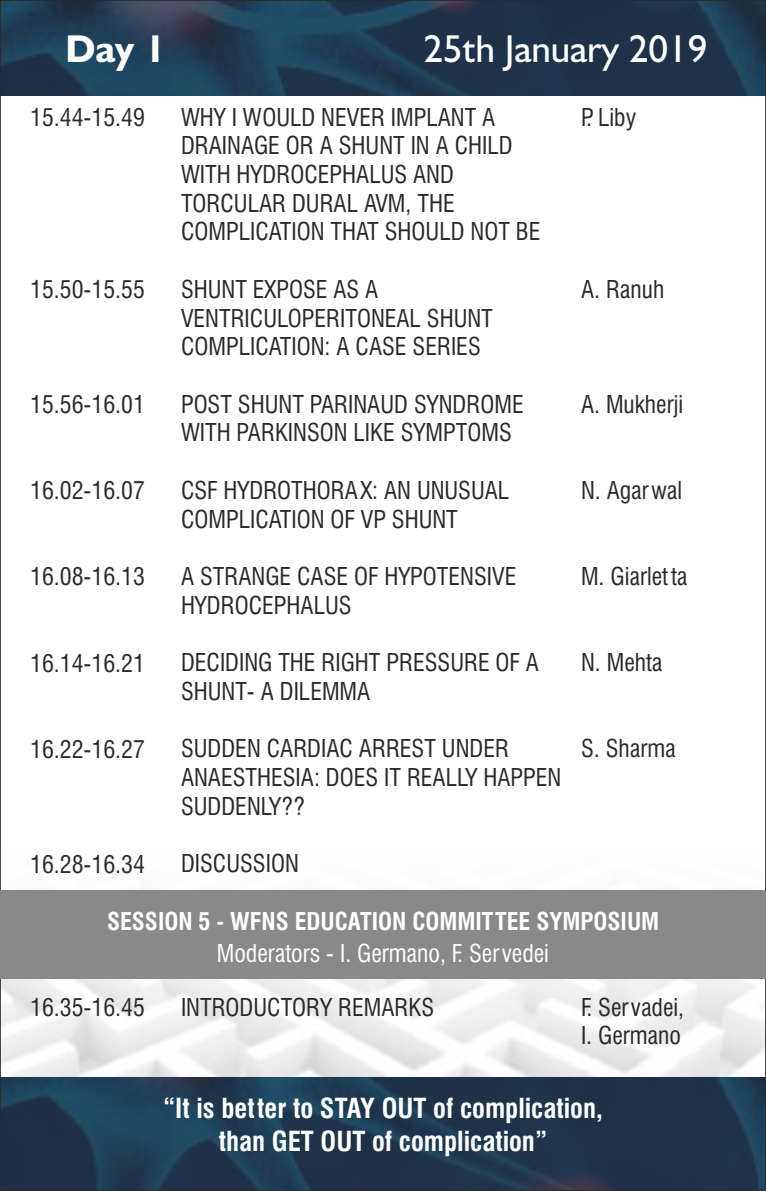
<style>
.page{position:relative;width:766px;height:1191px;background:#fff}
.page>*{position:absolute;margin:0;border:0;box-sizing:border-box;transform-origin:0 0}
.t1{font:39px "Humanist 521 BT";color:#fefefe}
.t2{font:700 39px "Humanist 521 BT";color:#fefefe}
.t3{font:700 condensed 27px/32.4px "Halvett";color:#fefefe;text-align:center}
.t4{font:24px/28.8px "Halvett Condensed";color:#2b2a29}
.t5{font:700 condensed 24px "Halvett";color:#fefefe}
.t6{font:24px "Halvett Condensed";color:#fefefe}
</style>
<div class="page">
<img style="left:3px;top:3px;width:759px;height:93px">
<img style="left:3px;top:1077px;width:759px;height:111px">
<div style="left:0;top:890px;width:765px;height:88px;background:#898989"></div>
<h1 class="t2" style="left:65px;top:32px;width:102px">Day 1</h1>
<h1 class="t1" style="left:423px;top:32px;width:285px">25th January 2019</h1>
<p class="t4" style="left:30px;top:103px;width:116px">15.44-15.49</p>
<p class="t4" style="left:181px;top:102px;width:361px">WHY I WOULD NEVER IMPLANT A<br>DRAINAGE OR A SHUNT IN A CHILD<br>WITH HYDROCEPHALUS AND<br>TORCULAR DURAL AVM, THE<br>COMPLICATION THAT SHOULD NOT BE</p>
<p class="t4" style="left:181px;top:275px;width:313px">SHUNT EXPOSE AS A<br>VENTRICULOPERITONEAL SHUNT<br>COMPLICATION: A CASE SERIES</p>
<p class="t4" style="left:181px;top:389px;width:344px">POST SHUNT PARINAUD SYNDROME<br>WITH PARKINSON LIKE SYMPTOMS</p>
<p class="t4" style="left:181px;top:476px;width:330px">CSF HYDROTHORAX: AN UNUSUAL<br>COMPLICATION OF VP SHUNT</p>
<p class="t4" style="left:181px;top:562px;width:337px">A STRANGE CASE OF HYPOTENSIVE<br>HYDROCEPHALUS</p>
<p class="t4" style="left:181px;top:648px;width:359px">DECIDING THE RIGHT PRESSURE OF A<br>SHUNT- A DILEMMA</p>
<p class="t4" style="left:181px;top:734px;width:382px">SUDDEN CARDIAC ARREST UNDER<br>ANAESTHESIA: DOES IT REALLY HAPPEN<br>SUDDENLY??</p>
<p class="t4" style="left:181px;top:849px;width:119px">DISCUSSION</p>
<p class="t4" style="left:581px;top:102px;width:57px">P. Liby</p>
<p class="t4" style="left:581px;top:275px;width:85px">A. Ranuh</p>
<p class="t4" style="left:30px;top:275px;width:116px">15.50-15.55</p>
<p class="t4" style="left:581px;top:389px;width:104px">A. Mukherji</p>
<p class="t4" style="left:30px;top:390px;width:116px">15.56-16.01</p>
<p class="t4" style="left:581px;top:476px;width:103px">N. Agarwal</p>
<p class="t4" style="left:30px;top:476px;width:116px">16.02-16.07</p>
<p class="t4" style="left:581px;top:562px;width:108px">M. Giarletta</p>
<p class="t4" style="left:30px;top:562px;width:116px">16.08-16.13</p>
<p class="t4" style="left:581px;top:648px;width:83px">N. Mehta</p>
<p class="t4" style="left:30px;top:648px;width:116px">16.14-16.21</p>
<p class="t4" style="left:581px;top:734px;width:96px">S. Sharma</p>
<p class="t4" style="left:30px;top:734px;width:116px">16.22-16.27</p>
<p class="t4" style="left:30px;top:849px;width:116px">16.28-16.34</p>
<p class="t5" style="left:107px;top:906px;width:553px">SESSION 5 - WFNS EDUCATION COMMITTEE SYMPOSIUM</p>
<p class="t6" style="left:217px;top:938px;width:333px">Moderators - I. Germano, F. Servedei</p>
<p class="t4" style="left:30px;top:993px;width:116px">16.35-16.45</p>
<p class="t4" style="left:181px;top:992px;width:254px">INTRODUCTORY REMARKS</p>
<p class="t4" style="left:581px;top:992px;width:105px">F. Servadei,<br>I. Germano</p>
<p class="t3" style="left:163px;top:1092px;width:441px">“It is better to STAY OUT of complication, than GET OUT of complication”</p>
</div>
